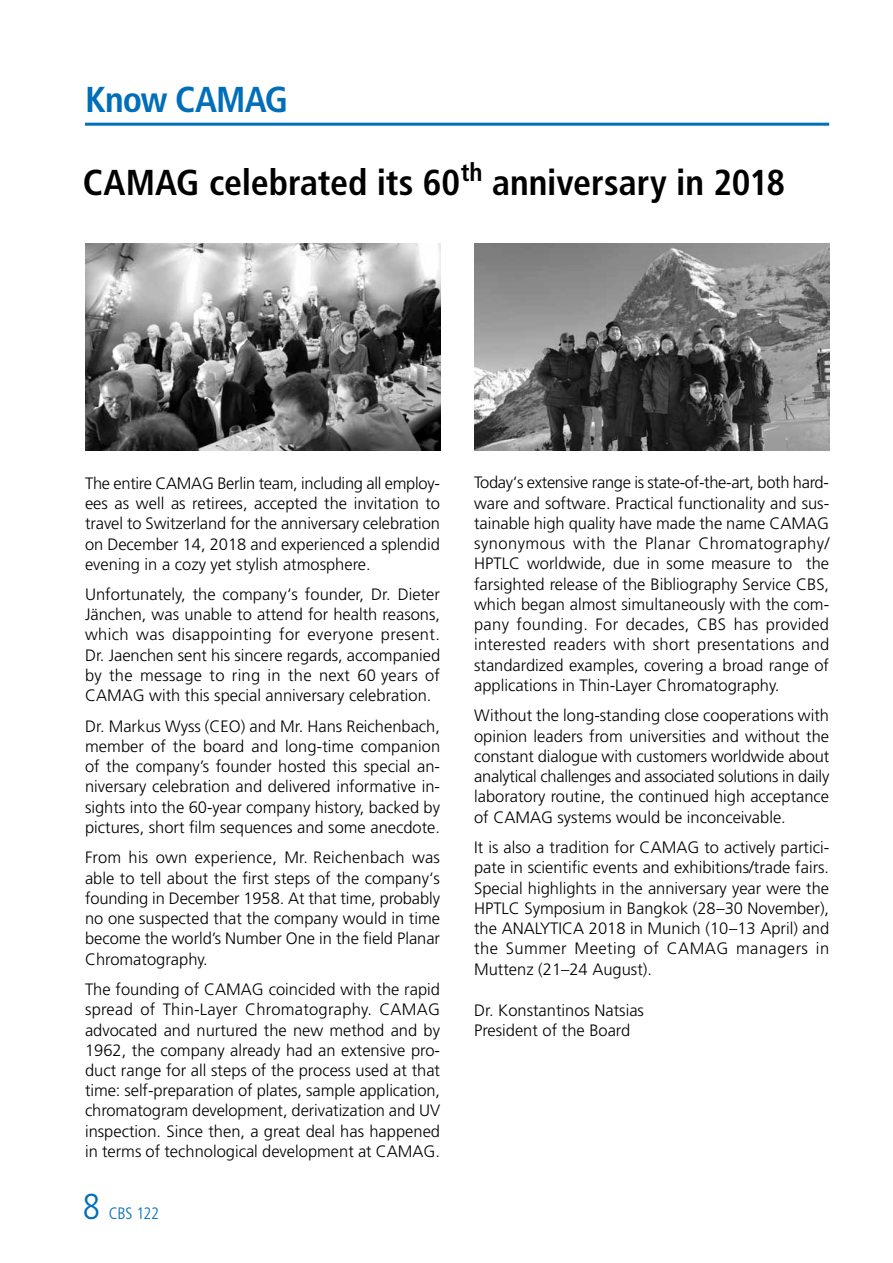
<style>
.page{position:relative;width:893px;height:1263px;background:#fff}
.page>*{position:absolute;margin:0;border:0;box-sizing:border-box;transform-origin:0 0}
.t1{font:700 condensed 36px "Frutiger";letter-spacing:-.005em;color:#000}
.t2{font:700 condensed 36px "Frutiger";letter-spacing:-.02em;color:#006eb9}
.t3{font:300 16.5px/20.2px "Frutiger";color:#000;text-align:justify}
.t4{font:300 condensed 16.5px "Frutiger";letter-spacing:-.015em;color:#006eb9}
.s1{font-size:36px}
</style>
<div class="page">
<hr style="left:85px;top:123px;width:744px;height:3px;background:#006eb9">
<img style="left:85px;top:243px;width:355px;height:207px">
<img style="left:474px;top:243px;width:355px;height:208px">
<h1 class="t2" style="left:85px;top:78px;width:205px">Know CAMAG</h1>
<h1 class="t1" style="left:83px;top:161px;width:704px">CAMAG celebrated its 60<sup>th</sup> anniversary in 2018</h1>
<p class="t3" style="left:85px;top:473px;width:357px">The entire CAMAG Berlin team, including all employ&shy;ees as well as retirees, accepted the invitation to travel to Switzerland for the anniversary celebration on December 14, 2018 and experienced a splendid evening in a cozy yet stylish atmosphere.</p>
<p class="t3" style="left:85px;top:584px;width:357px">Unfortunately, the company‘s founder, Dr. Dieter Jänchen, was unable to attend for health reasons, which was disappointing for everyone present.<br>Dr. Jaenchen sent his sincere regards, accompanied by the message to ring in the next 60 years of CAMAG with this special anniversary celebration.</p>
<p class="t3" style="left:85px;top:716px;width:357px">Dr. Markus Wyss (CEO) and Mr. Hans Reichenbach, member of the board and long-time companion of the company’s founder hosted this special an&shy;niversary celebration and delivered informative in&shy;sights into the 60-year company history, backed by pictures, short film sequences and some anecdote.</p>
<p class="t3" style="left:85px;top:847px;width:357px">From his own experience, Mr. Reichenbach was able to tell about the first steps of the company‘s founding in December 1958. At that time, probably no one suspected that the company would in time become the world’s Number One in the field Planar Chromatography.</p>
<p class="t3" style="left:85px;top:979px;width:357px">The founding of CAMAG coincided with the rapid spread of Thin-Layer Chromatography. CAMAG advocated and nurtured the new method and by 1962, the company already had an extensive pro&shy;duct range for all steps of the process used at that time: self-preparation of plates, sample application, chromatogram development, derivatization and UV inspection. Since then, a great deal has happened in terms of technological development at CAMAG.</p>
<p class="t4" style="left:83px;top:1204px;width:78px"><span class="s1">8</span> CBS 122</p>
<p class="t3" style="left:474px;top:472px;width:357px">Today‘s extensive range is state-of-the-art, both hard&shy;ware and software. Practical functionality and sus&shy;tainable high quality have made the name CAMAG synonymous with the Planar Chromatography/ HPTLC worldwide, due in some measure to the farsighted release of the Bibliography Service CBS, which began almost simultaneously with the com&shy;pany founding. For decades, CBS has provided interested readers with short presentations and standardized examples, covering a broad range of applications in Thin-Layer Chromatography.</p>
<p class="t3" style="left:474px;top:705px;width:357px">Without the long-standing close cooperations with opinion leaders from universities and without the constant dialogue with customers worldwide about analytical challenges and associated solutions in daily laboratory routine, the continued high acceptance of CAMAG systems would be inconceivable.</p>
<p class="t3" style="left:474px;top:837px;width:357px">It is also a tradition for CAMAG to actively partici&shy;pate in scientific events and exhibitions/trade fairs.<br>Special highlights in the anniversary year were the HPTLC Symposium in Bangkok (28–30 November), the ANALYTICA 2018 in Munich (10–13 April) and the Summer Meeting of CAMAG managers in Muttenz (21–24 August).</p>
<p class="t3" style="left:474px;top:1000px;width:171px">Dr. Konstantinos Natsias<br>President of the Board</p>
</div>
